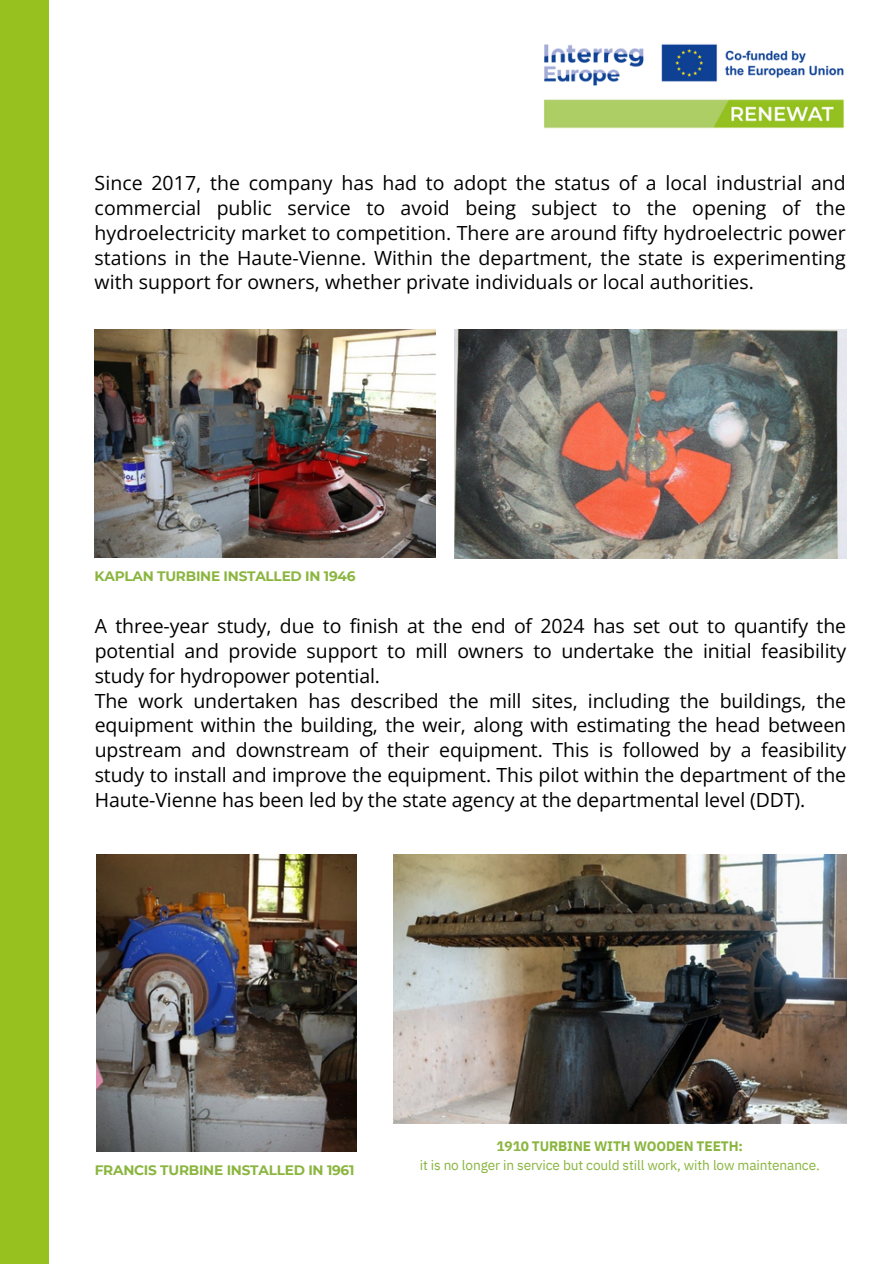
<style>
.page{position:relative;width:894px;height:1264px;background:#fff}
.page>*{position:absolute;margin:0;border:0;box-sizing:border-box;transform-origin:0 0}
.t1{font:19.5px/24.8px "Open Sans";letter-spacing:-.005em;color:#000}
.t2{font:13.65px "IBM Plex Sans";letter-spacing:-.01em;color:#8ab53e}
.t3{font:700 13.65px "Montserrat";letter-spacing:-.02em;color:#8ab53e}
.t4{font:700 13.65px "IBM Plex Sans";letter-spacing:-.01em;color:#8ab53e}
</style>
<div class="page">
<img style="left:96px;top:854px;width:260px;height:297px">
<img style="left:393px;top:854px;width:453px;height:269px">
<img style="left:454px;top:330px;width:391px;height:228px">
<img style="left:95px;top:330px;width:341px;height:227px">
<div style="left:0;top:0;width:48px;height:1263px;background:#96c11f"></div>
<img style="left:544px;top:44px;width:300px;height:85px">
<h2 class="t1" style="left:95px;top:170px;width:752px;text-align:justify">Since 2017, the company has had to adopt the status of a local industrial and commercial public service to avoid being subject to the opening of the hydroelectricity market to competition. There are around fifty hydroelectric power stations in the Haute-Vienne. Within the department, the state is experimenting with support for owners, whether private individuals or local authorities.</h2>
<p class="t3" style="left:95px;top:567px;width:262px">KAPLAN TURBINE INSTALLED IN 1946</p>
<p class="t1" style="left:95px;top:613px;width:752px">A three-year study, due to finish at the end of 2024 has set out to quantify the potential and provide support to mill owners to undertake the initial feasibility study for hydropower potential.<br>The work undertaken has described the mill sites, including the buildings, the equipment within the building, the weir, along with estimating the head between upstream and downstream of their equipment. This is followed by a feasibility study to install and improve the equipment. This pilot within the department of the Haute-Vienne has been led by the state agency at the departmental level (DDT).</p>
<p class="t3" style="left:95px;top:1161px;width:261px">FRANCIS TURBINE INSTALLED IN 1961</p>
<p class="t4" style="left:496px;top:1136px;width:248px">1910 TURBINE WITH WOODEN TEETH:</p>
<h1 class="t2" style="left:419px;top:1155px;width:401px">it is no longer in service but could still work, with low maintenance.</h1>
</div>
